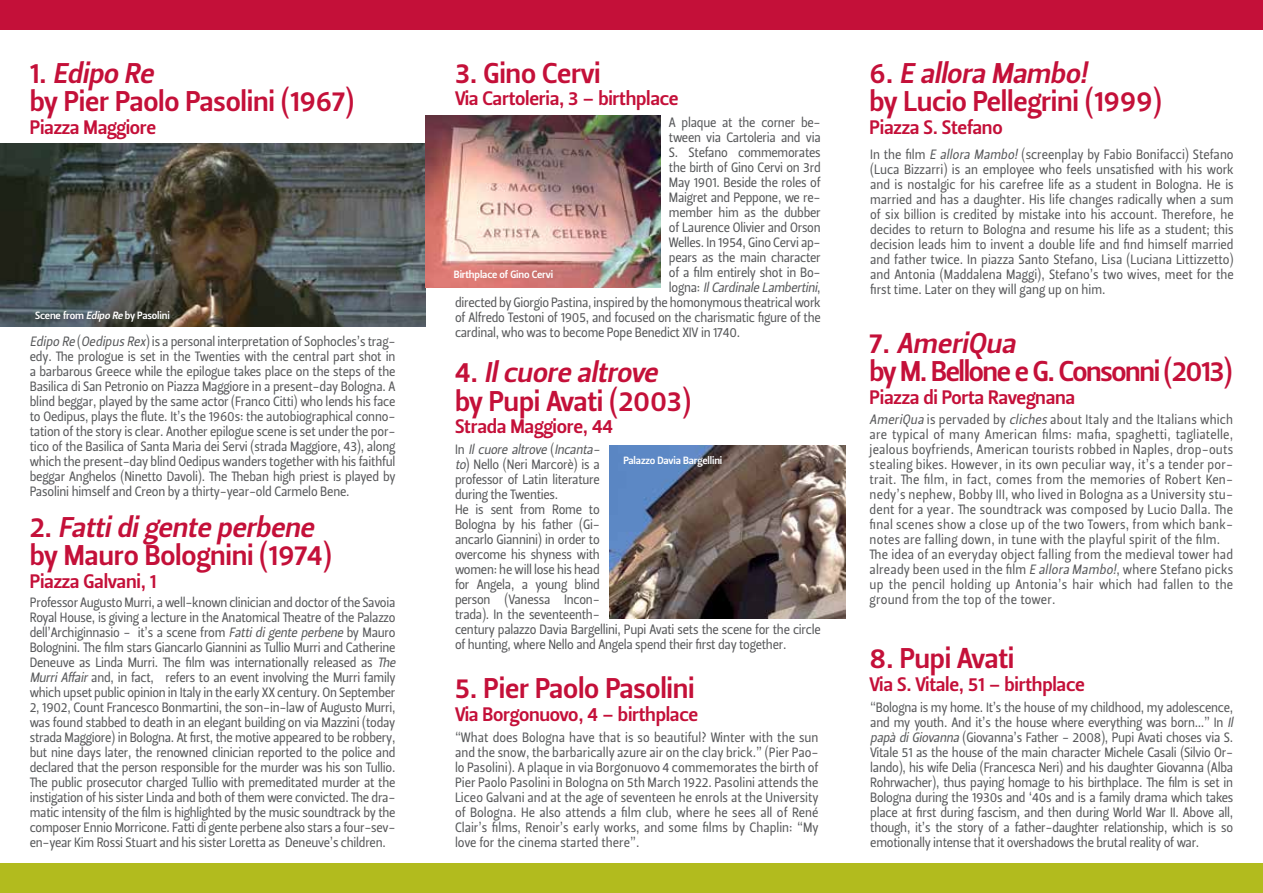
<style>
.page{position:relative;width:1263px;height:893px;background:#fff}
.page>*{position:absolute;margin:0;border:0;box-sizing:border-box;transform-origin:0 0}
.t1{font:28.5px/28.5px "Leitura Sans Grot 3";letter-spacing:-.01em;color:#c41039}
.t2{font:28.5px/28.5px "Leitura Sans Grot 3";letter-spacing:-.05em;color:#c41039}
.t3{font:19.5px "Leitura Sans Grot 3";letter-spacing:-.015em;color:#c41039}
.t4{font:13.5px/15px "Leitura Sans Grot 2";letter-spacing:-.02em;color:#58595b;text-align:justify;scale:.94 1}
.t5{font:13.5px/15px "Leitura Sans Grot 2";letter-spacing:.015em;color:#58595b;scale:.94 1}
.t6{font:italic 13.5px "Leitura Sans Grot 2";color:#58595b;scale:.94 1}
.t7{font:10.5px "Leitura Sans Grot 3";letter-spacing:-.015em;color:#fff}
.s1{font-style:italic}
.s2{font-style:normal}
</style>
<div class="page">
<div style="left:0;top:863px;width:1263px;height:30px;background:#b2bb1e"></div>
<div style="left:0;top:0;width:1263px;height:30px;background:#c41039"></div>
<img style="left:0;top:144px;width:425px;height:182px">
<img style="left:425px;top:116px;width:235px;height:171px">
<img style="left:609px;top:445px;width:236px;height:174px">
<h1 class="t1" style="left:30px;top:59px;width:326px">1 . <span class="s1">Edipo Re<br></span>by Pier Paolo Pasolini (1967)</h1>
<h2 class="t3" style="left:30px;top:115px;width:128px">Piazza Maggiore</h2>
<p class="t7" style="left:35px;top:309px;width:136px">Scene from <span class="s1">Edipo Re</span> by Pasolini</p>
<p class="t4" style="left:30px;top:334px;width:391px"><span class="s1">Edipo Re</span> (<span class="s1">Oedipus Rex</span>) is a personal interpretation of Sophocles’s trag&shy;edy. The prologue is set in the Twenties with the central part shot in a barbarous Greece while the epilogue takes place on the steps of the Basilica di San Petronio on Piazza Maggiore in a present-day Bologna. A blind beggar, played by the same actor (Franco Citti) who lends his face to Oedipus, plays the flute. It’s the 1960s: the autobiographical conno&shy;tation of the story is clear. Another epilogue scene is set under the por&shy;tico of the Basilica of Santa Maria dei Servi (strada Maggiore, 43), along which the present-day blind Oedipus wanders together with his faithful beggar Anghelos (Ninetto Davoli). The Theban high priest is played by Pasolini himself and Creon by a thirty-year-old Carmelo Bene.</p>
<h1 class="t1" style="left:30px;top:513px;width:303px">2 . <span class="s1">Fattidigente perbene </span>by Mauro Bolognini (1974)</h1>
<h2 class="t3" style="left:30px;top:569px;width:128px">Piazza Galvani, 1</h2>
<p class="t4" style="left:30px;top:595px;width:394px;text-align:left">Professor Augusto Murri, a well-known clinician and doctor of the Savoia Royal House, is giving a lecture in the Anatomical Theatre of the Palazzo dell’Archiginnasio - it’s a scene from <span class="s1">Fattidigente perbene</span> by Mauro Bolognini. The film stars Giancarlo Giannini as Tullio Murri and Catherine Deneuve as Linda Murri. The film was internationally released as <span class="s1">The Murri Affair</span> and, in fact, refers to an event involving the Murri family which upset public opinion in Italy in the early XX century. On September 2, 1902, Count Francesco Bonmartini, the son-in-law of Augusto Murri, was found stabbed to death in an elegant building on via Mazzini (today strada Maggiore) in Bologna. At first, the motive appeared to be robbery, but nine days later, the renowned clinician reported to the police and declared that the person responsible for the murder was his son Tullio.<br>The public prosecutor charged Tullio with premeditated murder at the instigation of his sister Linda and both of them were convicted. The dra&shy;matic intensity of the film is highlighted by the music soundtrack by the composer Ennio Morricone. Fatti di gente perbene also stars a four-sev&shy;en-year Kim Rossi Stuart and his sister Loretta as Deneuve’s children.</p>
<h1 class="t1" style="left:455px;top:59px;width:147px">3. Gino Cervi</h1>
<h2 class="t3" style="left:455px;top:87px;width:225px">Via Cartoleria, 3 – birthplace</h2>
<p class="t4" style="left:669px;top:115px;width:163px">A plaque at the corner be-</p>
<p class="t4" style="left:669px;top:130px;width:163px">tween via Cartoleria and via</p>
<p class="t4" style="left:669px;top:145px;width:163px">S. Stefano commemorates</p>
<p class="t4" style="left:669px;top:160px;width:163px">the birth of Gino Cervi on 3rd</p>
<p class="t4" style="left:669px;top:175px;width:163px">May 1901. Beside the roles of</p>
<p class="t4" style="left:669px;top:190px;width:163px">Maigret and Peppone, we re-</p>
<p class="t4" style="left:669px;top:205px;width:163px">member him as the dubber</p>
<p class="t4" style="left:669px;top:220px;width:163px">of Laurence Olivier and Orson</p>
<p class="t4" style="left:669px;top:235px;width:163px">Welles. In 1954, Gino Cervi ap-</p>
<p class="t4" style="left:669px;top:250px;width:163px">pears as the main character</p>
<p class="t4" style="left:669px;top:265px;width:163px">of a film entirely shot in Bo-</p>
<p class="t6" style="left:669px;top:280px;width:163px"><span class="s2">l o g n a :</span> IlCardinale Lambertini<span class="s2">,</span></p>
<p class="t4" style="left:455px;top:295px;width:391px">directed by Giorgio Pastina, inspired by the homonymous theatrical work</p>
<p class="t4" style="left:455px;top:310px;width:391px">of Alfredo Testoni of 1905, and focused on the charismatic figure of the</p>
<p class="t4" style="left:455px;top:325px;width:305px">cardinal, who was to become Pope Benedict XIV in 1740.</p>
<p class="t7" style="left:454px;top:269px;width:101px">Birthplace of Gino Cervi</p>
<h1 class="t1" style="left:455px;top:359px;width:237px">4 . <span class="s1">Ilcuore altrove </span>by Pupi Avati (2003)</h1>
<h2 class="t3" style="left:455px;top:415px;width:160px">Strada Maggiore, 44</h2>
<p class="t4" style="left:455px;top:442px;width:390px;text-align:left">I n <span class="s1">Il cuore altrove</span> ( <span class="s1">Incanta-<br>to</span>) Nello (Neri Marcorè) is a<br>professor of Latin literature<br>during the Twenties.<br>He is sent from Rome to<br>Bologna by his father (Gi-<br>ancarlo Giannini) in order to<br>overcome his shyness with<br>women: he will lose his head<br>for Angela, a young blind<br>person (Vanessa Incon-<br>trada). In the seventeenth-<br>century palazzo Davia Bargellini, Pupi Avati sets the scene for the circle of hunting, where Nello and Angela spend their first day together.</p>
<p class="t7" style="left:623px;top:454px;width:100px">Palazzo Davia Bargellini</p>
<h1 class="t1" style="left:455px;top:674px;width:241px">5. Pier Paolo Pasolini</h1>
<h2 class="t3" style="left:455px;top:702px;width:245px">Via Borgonuovo, 4 – birthplace</h2>
<p class="t4" style="left:455px;top:730px;width:388px">“What does Bologna have that is so beautiful? Winter with the sun and the snow, the barbarically azure air on the clay brick.” (Pier Pao&shy;lo Pasolini). A plaque in via Borgonuovo 4 commemorates the birth of Pier Paolo Pasolini in Bologna on 5th March 1922. Pasolini attends the Liceo Galvani and at the age of seventeen he enrols at the University of Bologna. He also attends a film club, where he sees all of René Clair’s films, Renoir’s early works, and some films by Chaplin: “My love for the cinema started there”.</p>
<h1 class="t1" style="left:870px;top:59px;width:293px">6 . <span class="s1">E allora Mambo!<br></span>by Lucio Pellegrini (1999)</h1>
<h2 class="t3" style="left:870px;top:115px;width:135px">Piazza S. Stefano</h2>
<p class="t4" style="left:870px;top:147px;width:388px">In the film <span class="s1">E allora Mambo!</span> (screenplay by Fabio Bonifacci) Stefano (Luca Bizzarri) is an employee who feels unsatisfied with his work and is nostalgic for his carefree life as a student in Bologna. He is married and has a daughter. His life changes radically when a sum of six billion is credited by mistake into his account. Therefore, he decides to return to Bologna and resume his life as a student; this decision leads him to invent a double life and find himself married and father twice. In piazza Santo Stefano, Lisa (Luciana Littizzetto) and Antonia (Maddalena Maggi), Stefano’s two wives, meet for the first time. Later on they will gang up on him.</p>
<h1 class="t2" style="left:870px;top:329px;width:364px">7 . <span class="s1">AmeriQua<br></span>by M. Bellone e G. Consonni (2013)</h1>
<h2 class="t3" style="left:870px;top:385px;width:207px">Piazza di Porta Ravegnana</h2>
<p class="t5" style="left:870px;top:412px;width:388px"><span class="s1">AmeriQua</span> is pervaded by <span class="s1">cliches</span> about Italy and the Italians which are typical of many American films: mafia, spaghetti, tagliatelle, jealous boyfriends, American tourists robbed in Naples, drop-outs stealing bikes. However, in its own peculiar way, it’s a tender por&shy;trait. The film, in fact, comes from the memories of Robert Ken&shy;nedy’s nephew, Bobby III, who lived in Bologna as a University stu&shy;dent for a year. The soundtrack was composed by Lucio Dalla. The final scenes show a close up of the two Towers, from which bank&shy;notes are falling down, in tune with the playful spirit of the film.<br>The idea of an everyday object falling from the medieval tower had already been used in the film <span class="s1">E allora Mambo!</span>, where Stefano picks up the pencil holding up Antonia’s hair which had fallen to the ground from the top of the tower.</p>
<h1 class="t1" style="left:870px;top:645px;width:146px">8. Pupi Avati</h1>
<h2 class="t3" style="left:870px;top:673px;width:217px">Via S. Vitale, 51 – birthplace</h2>
<p class="t4" style="left:870px;top:700px;width:391px;text-align:left">“Bologna is my home. It’s the house of my childhood, my adolescence, and my youth. And it’s the house where everything was born…” In <span class="s1">Il papà diGiovanna</span> (Giovanna’s Father - 2008), Pupi Avati choses via S.<br>Vitale 51 as the house of the main character Michele Casali (Silvio Or&shy;lando), his wife Delia (Francesca Neri) and his daughter Giovanna (Alba Rohrwacher), thus paying homage to his birthplace. The film is set in Bologna during the 1930s and ‘40s and is a family drama which takes place at first during fascism, and then during World War II. Above all, though, it’s the story of a father-daughter relationship, which is so emotionally intense that it overshadows the brutal reality of war.</p>
</div>
